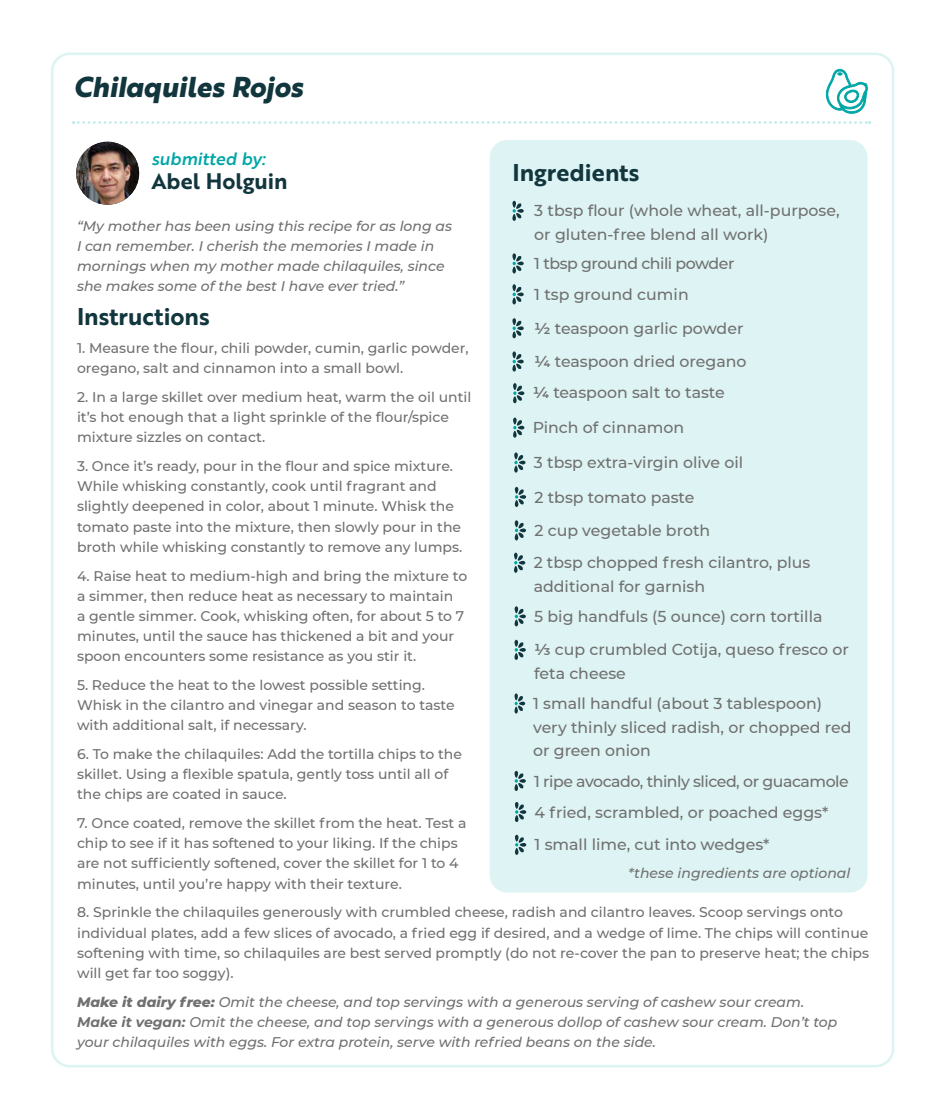
<style>
.page{position:relative;width:945px;height:1120px;background:#fff}
.page>*{position:absolute;margin:0;border:0;box-sizing:border-box;transform-origin:0 0}
.t1{font:28px "Brother 1816 Extra Bold Italic";color:#12363d}
.t2{font:23.62px "Brother 1816 Bold";color:#12363d}
.t3{font:21.88px "Brother 1816 Bold";color:#12363d}
.t4{font:17.5px "Brother 1816 Medium Italic";color:#00a6a6}
.t5{font:500 15.75px/23.6px "Montserrat";color:#707070}
.t6{font:500 15.75px/31.4px "Montserrat";letter-spacing:-.03em;color:#707070}
.t7{font:500 14px/20.1px "Montserrat";color:#707070}
.t8{font:italic 500 14px/20.1px "Montserrat";color:#707070}
.s1{font-weight:600}
.s2{font-weight:800}
.s3{font-weight:700}
</style>
<div class="page">
<div style="left:490px;top:140px;width:378px;height:752px;background:#def3f3;border-radius:18px"></div>
<img style="left:76px;top:142px;width:63px;height:63px;border-radius:32px">
<svg style="left:73px;top:121px;width:797px;height:3px"></svg>
<svg style="left:513px;top:383px;width:11px;height:20px"></svg>
<svg style="left:513px;top:418px;width:11px;height:20px"></svg>
<svg style="left:514px;top:452px;width:12px;height:21px"></svg>
<svg style="left:515px;top:487px;width:11px;height:20px"></svg>
<svg style="left:515px;top:520px;width:11px;height:20px"></svg>
<svg style="left:512px;top:201px;width:12px;height:20px"></svg>
<svg style="left:512px;top:253px;width:12px;height:20px"></svg>
<svg style="left:512px;top:284px;width:12px;height:20px"></svg>
<svg style="left:512px;top:318px;width:12px;height:20px"></svg>
<svg style="left:512px;top:351px;width:12px;height:21px"></svg>
<svg style="left:514px;top:553px;width:11px;height:20px"></svg>
<svg style="left:515px;top:606px;width:11px;height:20px"></svg>
<svg style="left:515px;top:640px;width:11px;height:20px"></svg>
<svg style="left:515px;top:693px;width:10px;height:21px"></svg>
<svg style="left:515px;top:771px;width:11px;height:20px"></svg>
<svg style="left:515px;top:802px;width:11px;height:20px"></svg>
<svg style="left:515px;top:835px;width:11px;height:20px"></svg>
<svg style="left:825px;top:69px;width:43px;height:45px"></svg>
<h1 class="t1" style="left:74px;top:66px;width:231px">Chilaquiles Rojos</h1>
<p class="t4" style="left:151px;top:145px;width:116px">submitted by:</p>
<h3 class="t3" style="left:151px;top:165px;width:138px">Abel Holguin</h3>
<p class="t8" style="left:77px;top:215px;width:377px">“My mother has been using this recipe for as long as I can remember. I cherish the memories I made in mornings when my mother made chilaquiles, since she makes some of the best I have ever tried.”</p>
<h2 class="t2" style="left:77px;top:299px;width:134px">Instructions</h2>
<p class="t7" style="left:77px;top:337px;width:393px">1. Measure the flour, chili powder, cumin, garlic powder, oregano, salt and cinnamon into a small bowl.</p>
<p class="t7" style="left:77px;top:386px;width:396px">2. In a large skillet over medium heat, warm the oil until it’s hot enough that a light sprinkle of the flour/spice mixture sizzles on contact.</p>
<p class="t7" style="left:77px;top:456px;width:387px">3. Once it’s ready, pour in the flour and spice mixture.<br>While whisking constantly, cook until fragrant and slightly deepened in color, about 1 minute. Whisk the tomato paste into the mixture, then slowly pour in the broth while whisking constantly to remove any lumps.</p>
<p class="t7" style="left:77px;top:565px;width:392px">4. Raise heat to medium-high and bring the mixture to a simmer, then reduce heat as necessary to maintain<br>a gentle simmer. Cook, whisking often, for about 5 to 7 minutes, until the sauce has thickened a bit and your spoon encounters some resistance as you stir it.</p>
<p class="t7" style="left:77px;top:674px;width:379px">5. Reduce the heat to the lowest possible setting.<br>Whisk in the cilantro and vinegar and season to taste with additional salt, if necessary.</p>
<p class="t7" style="left:77px;top:743px;width:386px">6. To make the chilaquiles: Add the tortilla chips to the skillet. Using a flexible spatula, gently toss until all of the chips are coated in sauce.</p>
<p class="t7" style="left:77px;top:813px;width:391px">7. Once coated, remove the skillet from the heat. Test a chip to see if it has softened to your liking. If the chips are not sufficiently softened, cover the skillet for 1 to 4</p>
<h2 class="t2" style="left:512px;top:155px;width:128px">Ingredients</h2>
<p class="t5" style="left:534px;top:198px;width:307px">3 tbsp flour (whole wheat, all-purpose, or gluten-free blend all work)</p>
<p class="t6" style="left:534px;top:247px;width:202px">1 tbsp ground chili powder<br>1 tsp ground cumin</p>
<p class="t5" style="left:534px;top:311px;width:214px;line-height:33.2px"><span class="s1">½</span> teaspoon garlic powder <span class="s1">¼</span> teaspoon dried oregano</p>
<p class="t5" style="left:533px;top:380px;width:194px"><span class="s1">¼</span> teaspoon salt to taste</p>
<p class="t5" style="left:533px;top:415px;width:153px">Pinch of cinnamon</p>
<p class="t5" style="left:534px;top:450px;width:211px">3 tbsp extra-virgin olive oil</p>
<p class="t5" style="left:534px;top:480px;width:177px;line-height:33.1px">2 tbsp tomato paste<br>2 cup vegetable broth</p>
<p class="t5" style="left:534px;top:550px;width:278px">2 tbsp chopped fresh cilantro, plus additional for garnish</p>
<p class="t5" style="left:534px;top:599px;width:316px;line-height:33.5px">5 big handfuls (5 ounce) corn tortilla<br><span class="s1">⅓</span> cup crumbled Cotija, queso fresco or</p>
<p class="t5" style="left:533px;top:658px;width:291px;line-height:30px">feta cheese<br>1 small handful (about 3 tablespoon)</p>
<p class="t5" style="left:533px;top:715px;width:320px">very thinly sliced radish, or chopped red or green onion</p>
<p class="t6" style="left:534px;top:765px;width:316px;line-height:31.1px">1 ripe avocado, thinly sliced, or guacamole<br>4 fried, scrambled, or poached eggs*</p>
<p class="t5" style="left:535px;top:832px;width:236px">1 small lime, cut into wedges*</p>
<p class="t8" style="left:628px;top:863px;width:224px">*these ingredients are optional</p>
<p class="t7" style="left:77px;top:873px;width:326px">minutes, until you’re happy with their texture.</p>
<p class="t7" style="left:77px;top:902px;width:794px">8. Sprinkle the chilaquiles generously with crumbled cheese, radish and cilantro leaves. Scoop servings onto individual plates, add a few slices of avocado, a fried egg if desired, and a wedge of lime. The chips will continue softening with time, so chilaquiles are best served promptly (do not re-cover the pan to preserve heat; the chips will get far too soggy).</p>
<p class="t8" style="left:77px;top:991px;width:762px"><span class="s2">Make it dairy free:</span> Omit the cheese, and top servings with a generous serving of cashew sour cream.<br><span class="s3">Make it vegan:</span> Omit the cheese, and top servings with a generous dollop of cashew sour cream. Don’t top your chilaquiles with eggs. For extra protein, serve with refried beans on the side.</p>
</div>
